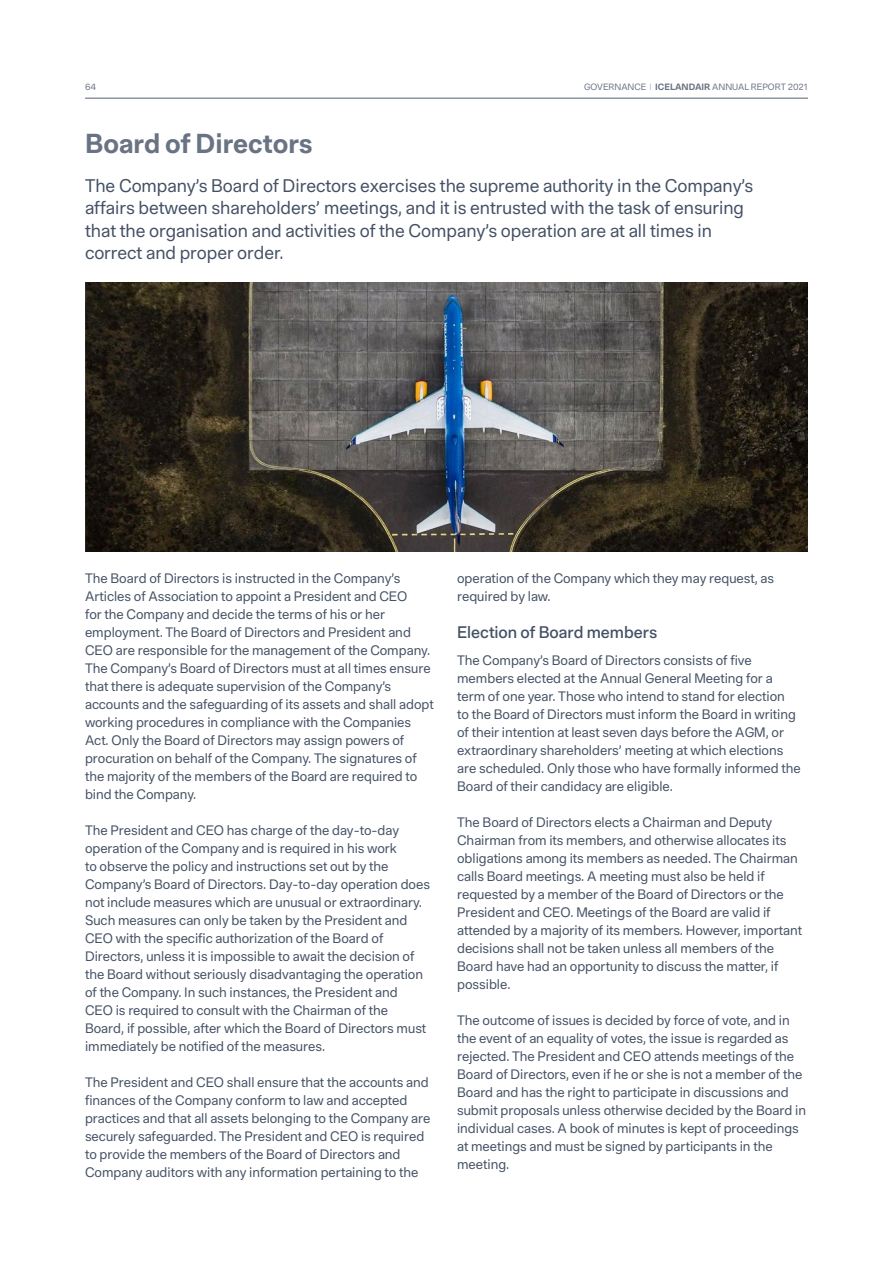
<style>
.page{position:relative;width:893px;height:1263px;background:#fff}
.page>*{position:absolute;margin:0;border:0;box-sizing:border-box;transform-origin:0 0}
.t1{font:700 27px "Icelandair Loft";color:#697383}
.t2{font:18px/22.5px "Icelandair Loft";color:#435064}
.t3{font:500 16.5px "Icelandair Loft";color:#435064}
.t4{font:13.5px/18px "Icelandair Loft";color:#435064}
.t5{font:9px "Icelandair Loft";color:#697383}
.s1{font-weight:100}
.s2{font-weight:700}
</style>
<div class="page">
<hr style="left:85px;top:98px;width:723px;height:1px;background:#566173">
<img style="left:85px;top:283px;width:723px;height:269px">
<p class="t5" style="left:85px;top:81px;width:13px">64</p>
<p class="t5" style="left:584px;top:81px;width:225px">GOVERNANCE <span class="s1">I</span> <span class="s2">ICELANDAIR</span> ANNUAL REPORT 2021</p>
<p class="t1" style="left:85px;top:127px;width:229px">Board of Directors</p>
<p class="t2" style="left:85px;top:175px;width:670px">The Company’s Board of Directors exercises the supreme authority in the Company’s affairs between shareholders’ meetings, and it is entrusted with the task of ensuring that the organisation and activities of the Company’s operation are at all times in correct and proper order.</p>
<p class="t4" style="left:85px;top:570px;width:350px">The Board of Directors is instructed in the Company’s Articles of Association to appoint a President and CEO<br>for the Company and decide the terms of his or her employment. The Board of Directors and President and CEO are responsible for the management of the Company.<br>The Company’s Board of Directors must at all times ensure that there is adequate supervision of the Company’s accounts and the safeguarding of its assets and shall adopt working procedures in compliance with the Companies Act. Only the Board of Directors may assign powers of procuration on behalf of the Company. The signatures of the majority of the members of the Board are required to bind the Company.</p>
<p class="t4" style="left:85px;top:822px;width:346px">The President and CEO has charge of the day-to-day operation of the Company and is required in his work<br>to observe the policy and instructions set out by the Company’s Board of Directors. Day-to-day operation does not include measures which are unusual or extraordinary.<br>Such measures can only be taken by the President and CEO with the specific authorization of the Board of Directors, unless it is impossible to await the decision of the Board without seriously disadvantaging the operation of the Company. In such instances, the President and<br>CEO is required to consult with the Chairman of the Board, if possible, after which the Board of Directors must immediately be notified of the measures.</p>
<p class="t4" style="left:85px;top:1074px;width:347px">The President and CEO shall ensure that the accounts and finances of the Company conform to law and accepted practices and that all assets belonging to the Company are securely safeguarded. The President and CEO is required to provide the members of the Board of Directors and Company auditors with any information pertaining to the</p>
<p class="t4" style="left:457px;top:570px;width:319px">operation of the Company which they may request, as required by law.</p>
<p class="t3" style="left:457px;top:622px;width:202px">Election of Board members</p>
<p class="t4" style="left:457px;top:652px;width:345px">The Company’s Board of Directors consists of five members elected at the Annual General Meeting for a term of one year. Those who intend to stand for election<br>to the Board of Directors must inform the Board in writing of their intention at least seven days before the AGM, or extraordinary shareholders’ meeting at which elections are scheduled. Only those who have formally informed the Board of their candidacy are eligible.</p>
<p class="t4" style="left:457px;top:814px;width:346px">The Board of Directors elects a Chairman and Deputy Chairman from its members, and otherwise allocates its obligations among its members as needed. The Chairman calls Board meetings. A meeting must also be held if requested by a member of the Board of Directors or the President and CEO. Meetings of the Board are valid if attended by a majority of its members. However, important decisions shall not be taken unless all members of the Board have had an opportunity to discuss the matter, if possible.</p>
<p class="t4" style="left:457px;top:1012px;width:350px">The outcome of issues is decided by force of vote, and in the event of an equality of votes, the issue is regarded as rejected. The President and CEO attends meetings of the Board of Directors, even if he or she is not a member of the Board and has the right to participate in discussions and submit proposals unless otherwise decided by the Board in individual cases. A book of minutes is kept of proceedings at meetings and must be signed by participants in the meeting.</p>
</div>
